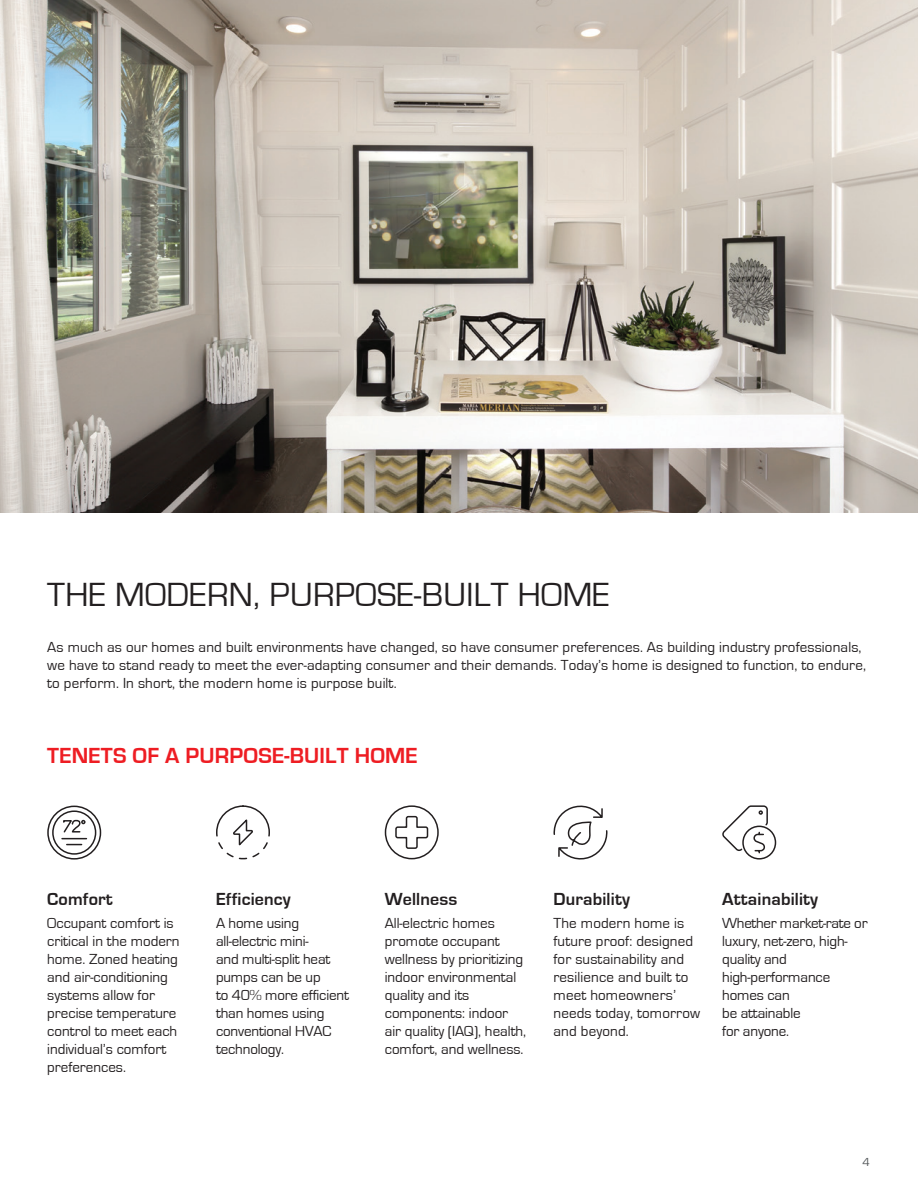
<style>
.page{position:relative;width:918px;height:1188px;background:#fff}
.page>*{position:absolute;margin:0;border:0;box-sizing:border-box;transform-origin:0 0}
.t1{font:34.5px "Eurostile";letter-spacing:.01em;color:#231f20}
.t2{font:700 22.5px "Eurostile";letter-spacing:.01em;color:#ee1d23}
.t3{font:700 18px "Eurostile";letter-spacing:.01em;color:#231f20}
.t4{font:15px/18px "Eurostile";color:#231f20}
.t5{font:12px "Eurostile";color:#53575a}
</style>
<div class="page">
<img style="left:0;top:0;width:918px;height:513px">
<svg style="left:553px;top:805px;width:55px;height:55px"></svg>
<svg style="left:47px;top:805px;width:55px;height:55px"></svg>
<svg style="left:216px;top:805px;width:54px;height:55px"></svg>
<svg style="left:384px;top:805px;width:55px;height:55px"></svg>
<svg style="left:722px;top:805px;width:55px;height:55px"></svg>
<p class="t1" style="left:47px;top:576px;width:564px">THE MODERN, PURPOSE-BUILT HOME</p>
<p class="t4" style="left:47px;top:639px;width:820px">As much as our homes and built environments have changed, so have consumer preferences. As building industry professionals, we have to stand ready to meet the ever-adapting consumer and their demands. Today’s home is designed to function, to endure, to perform. In short, the modern home is purpose built.</p>
<p class="t2" style="left:47px;top:744px;width:372px">TENETS OF A PURPOSE-BUILT HOME</p>
<p class="t3" style="left:47px;top:890px;width:67px">Comfort</p>
<p class="t4" style="left:47px;top:914px;width:134px">Occupant comfort is critical in the modern home. Zoned heating and air-conditioning systems allow for precise temperature control to meet each individual’s comfort preferences.</p>
<p class="t3" style="left:216px;top:890px;width:76px">Efficiency</p>
<p class="t4" style="left:216px;top:914px;width:85px">A home using</p>
<p class="t4" style="left:216px;top:932px;width:116px">all-electric mini&shy;and multi-split heat pumps can be up</p>
<p class="t4" style="left:216px;top:986px;width:134px">to 40% more efficient than homes using conventional HVAC technology.</p>
<p class="t3" style="left:385px;top:890px;width:74px">Wellness</p>
<p class="t4" style="left:385px;top:914px;width:143px">All-electric homes promote occupant wellness by prioritizing indoor environmental quality and its components: indoor air quality (IAQ), health, comfort, and wellness.</p>
<p class="t3" style="left:554px;top:890px;width:78px">Durability</p>
<p class="t4" style="left:554px;top:914px;width:148px">The modern home is future proof: designed for sustainability and resilience and built to meet homeowners’ needs today, tomorrow and beyond.</p>
<p class="t3" style="left:722px;top:890px;width:97px">Attainability</p>
<p class="t4" style="left:722px;top:914px;width:147px">Whether market-rate or luxury, net-zero, high&shy;quality and high-performance homes can<br>be attainable<br>for anyone.</p>
<p class="t5" style="left:862px;top:1156px;width:9px">4</p>
</div>
